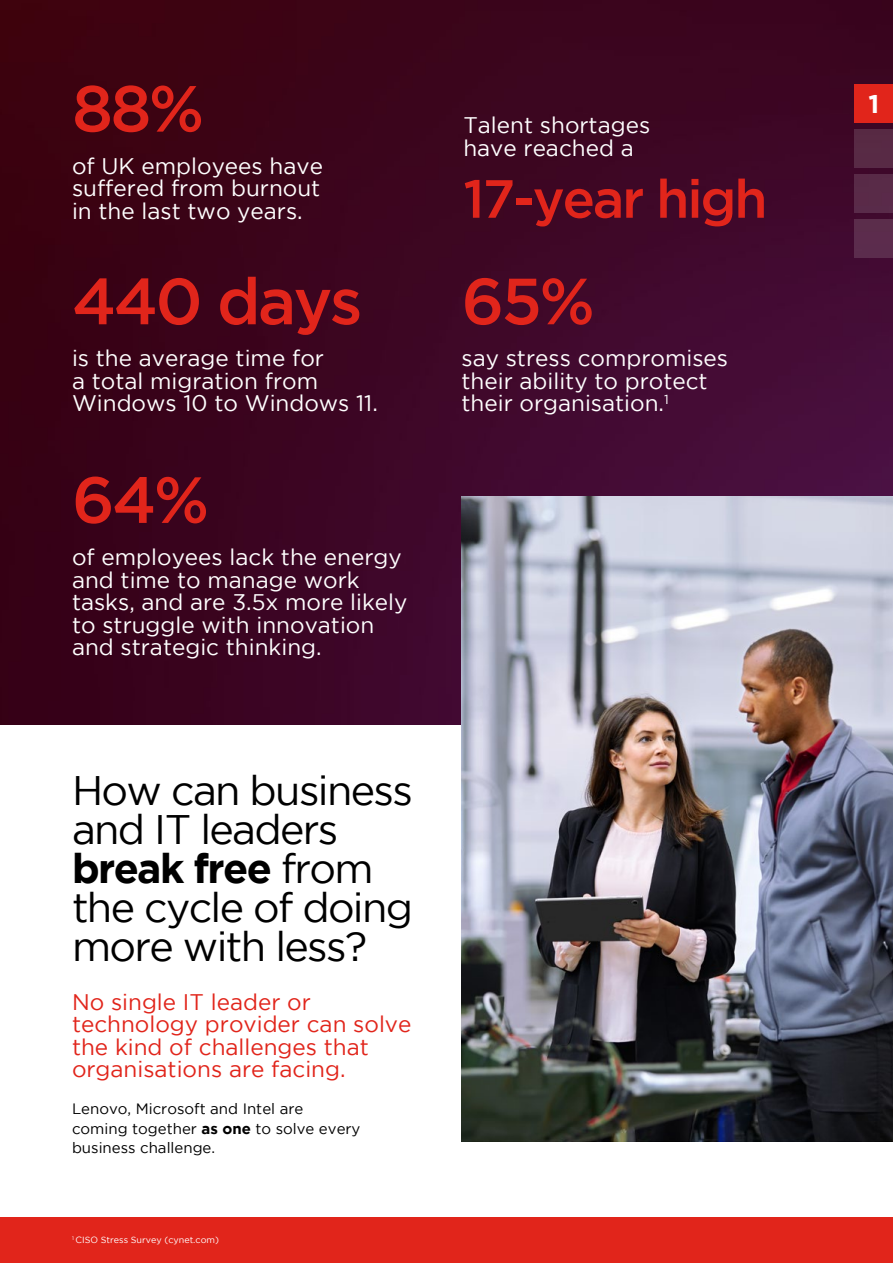
<style>
.page{position:relative;width:893px;height:1263px;background:#fff}
.page>*{position:absolute;margin:0;border:0;box-sizing:border-box;transform-origin:0 0}
.t1{font:500 65.1px "Gotham";letter-spacing:-.04em;color:#e1251b}
.t2{font:500 53.7px "Gotham";letter-spacing:-.04em;color:#e1251b}
.t3{font:41.25px/39.2px "Gotham";letter-spacing:-.04em;color:#000}
.t4{font:700 25.65px "Gotham";color:#fff}
.t5{font:22.5px/22.5px "Gotham";color:#fff}
.t6{font:22.5px/22.5px "Gotham";color:#e1251b}
.t7{font:15px/19.5px "Gotham";color:#000}
.t8{font:9px "Gotham";color:#fff}
.s1{font-weight:700}
</style>
<div class="page">
<img style="left:0;top:0;width:893px;height:725px">
<div style="left:0;top:1217px;width:893px;height:46px;background:#e1251b"></div>
<div style="left:855px;top:84px;width:38px;height:38px;background:#e1251b"></div>
<div style="left:855px;top:129px;width:38px;height:38px;background:#582a45"></div>
<div style="left:855px;top:174px;width:38px;height:38px;background:#592b48"></div>
<div style="left:855px;top:219px;width:38px;height:38px;background:#5b2c4d"></div>
<img style="left:461px;top:497px;width:432px;height:644px">
<h1 class="t1" style="left:72px;top:72px;width:134px">88%</h1>
<p class="t5" style="left:72px;top:154px;width:252px;text-align:justify">of UK employees have suffered from burnout in the last two years.</p>
<p class="t5" style="left:463px;top:114px;width:188px">Talent shortages have reached a</p>
<h2 class="t2" style="left:463px;top:168px;width:306px">17-year high</h2>
<h1 class="t1" style="left:72px;top:264px;width:292px">440 days</h1>
<h1 class="t1" style="left:461px;top:264px;width:135px">65%</h1>
<p class="t5" style="left:72px;top:347px;width:307px">is the average time for<br>a total migration from<br>Windows 10 to Windows 11.</p>
<p class="t5" style="left:461px;top:347px;width:268px">say stress compromises their ability to protect their organisation.<sup>1</sup></p>
<h1 class="t1" style="left:72px;top:463px;width:139px">64%</h1>
<p class="t5" style="left:72px;top:545px;width:337px">of employees lack the energy and time to manage work tasks, and are 3.5x more likely to struggle with innovation and strategic thinking.</p>
<h3 class="t3" style="left:72px;top:770px;width:343px">How can business and IT leaders <span class="s1">break free</span> from the cycle of doing more with less?</h3>
<p class="t6" style="left:72px;top:990px;width:341px">No single IT leader or technology provider can solve the kind of challenges that organisations are facing.</p>
<p class="t7" style="left:72px;top:1099px;width:290px">Lenovo, Microsoft and Intel are coming together <span class="s1">as one</span> to solve every business challenge.</p>
<p class="t8" style="left:72px;top:1235px;width:148px"><sup>1</sup> CISO Stress Survey (cynet.com)</p>
<p class="t4" style="left:868px;top:89px;width:12px">1</p>
</div>
